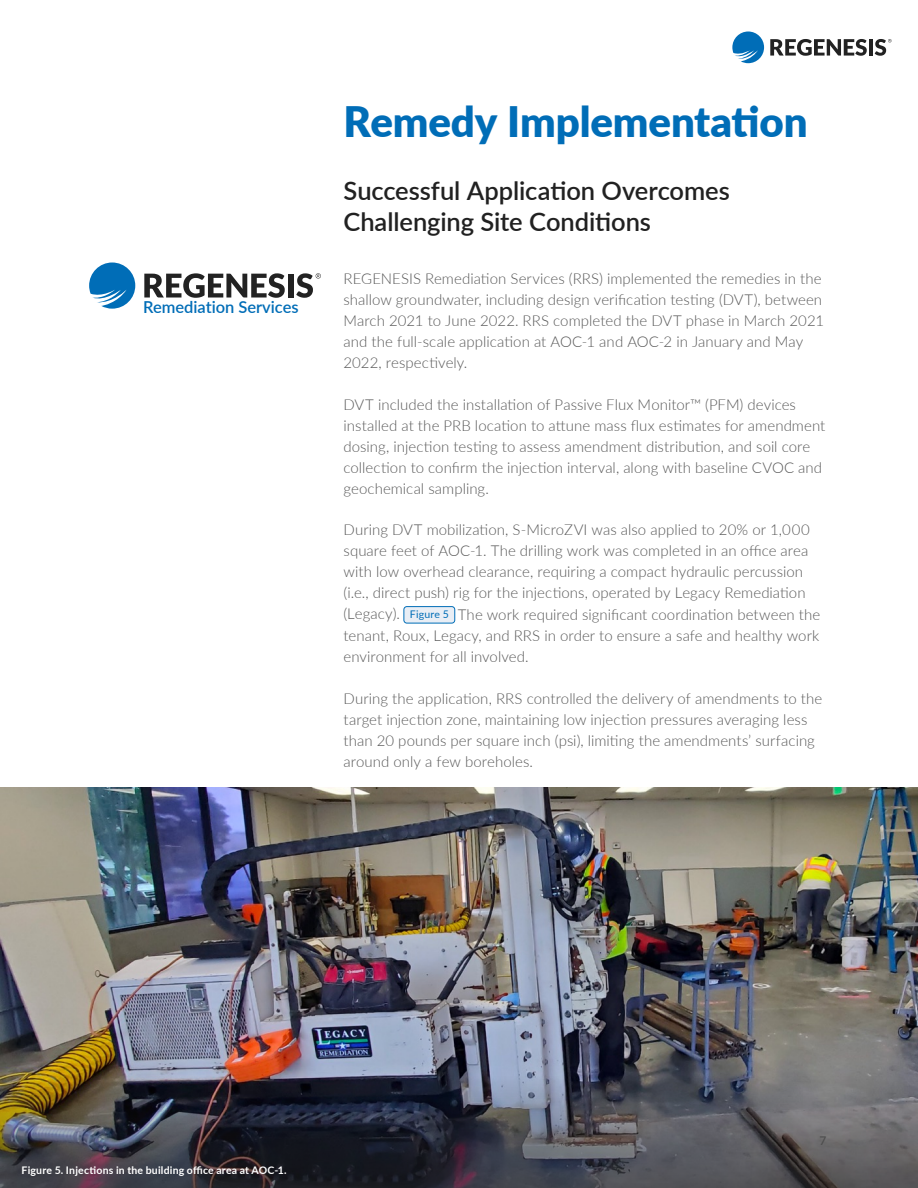
<style>
.page{position:relative;width:918px;height:1188px;background:#fff}
.page>*{position:absolute;margin:0;border:0;box-sizing:border-box;transform-origin:0 0}
.t1{font:900 42px "Lato";letter-spacing:-.005em;color:#006db7}
.t2{font:600 25.5px/31.5px "Lato";color:#212121}
.t3{font:600 16.5px "Lato";color:#006db7}
.t4{font:300 15px/21px "Lato";letter-spacing:.005em;color:#585858}
.t5{font:600 12px "Lato";color:#4e4e4e}
.t6{font:700 10.5px "Lato";letter-spacing:.02em;color:#fff}
.s1{font-weight:400;font-size:10.5px;color:#006db7}
</style>
<div class="page">
<img style="left:0;top:788px;width:918px;height:220px">
<div style="left:404px;top:607px;width:51px;height:16px;background:#e9eef5;border-radius:3px"></div>
<div style="left:404px;top:606px;width:51px;height:17px;border:1px solid #006db7;border-radius:3px"></div>
<img style="left:0;top:1008px;width:918px;height:180px">
<svg style="left:89px;top:263px;width:46px;height:46px"></svg>
<svg style="left:144px;top:273px;width:141px;height:25px"></svg>
<div style="left:288px;top:274px;width:6px;height:24px;background:#222"></div>
<svg style="left:296px;top:273px;width:25px;height:25px"></svg>
<svg style="left:732px;top:32px;width:32px;height:31px"></svg>
<svg style="left:770px;top:39px;width:97px;height:17px"></svg>
<hr style="left:869px;top:39px;width:4px;height:17px;background:#222">
<svg style="left:875px;top:39px;width:17px;height:17px"></svg>
<p class="t3" style="left:143px;top:295px;width:157px">Remediation Services</p>
<h1 class="t1" style="left:344px;top:90px;width:466px">Remedy Implementation</h1>
<h2 class="t2" style="left:344px;top:173px;width:388px">Successful Application Overcomes<br>Challenging Site Conditions</h2>
<p class="t4" style="left:344px;top:267px;width:482px">REGENESIS Remediation Services (RRS) implemented the remedies in the shallow groundwater, including design verification testing (DVT), between March 2021 to June 2022. RRS completed the DVT phase in March 2021 and the full‑scale application at AOC‑1 and AOC‑2 in January and May 2022, respectively.</p>
<p class="t4" style="left:344px;top:393px;width:483px">DVT included the installation of Passive Flux Monitor™ (PFM) devices installed at the PRB location to attune mass flux estimates for amendment dosing, injection testing to assess amendment distribution, and soil core collection to confirm the injection interval, along with baseline CVOC and geochemical sampling.</p>
<p class="t4" style="left:344px;top:519px;width:478px">During DVT mobilization, S‑MicroZVI was also applied to 20% or 1,000 square feet of AOC‑1. The drilling work was completed in an office area with low overhead clearance, requiring a compact hydraulic percussion (i.e., direct push) rig for the injections, operated by Legacy Remediation (Legacy). <span class="s1">Figure 5</span> The work required significant coordination between the tenant, Roux, Legacy, and RRS in order to ensure a safe and healthy work environment for all involved.</p>
<p class="t4" style="left:344px;top:687px;width:480px">During the application, RRS controlled the delivery of amendments to the target injection zone, maintaining low injection pressures averaging less than 20 pounds per square inch (psi), limiting the amendments’ surfacing around only a few boreholes.</p>
<p class="t6" style="left:22px;top:1162px;width:267px">Figure 5. Injections in the building office area at AOC-1.</p>
<p class="t5" style="left:820px;top:1131px;width:8px">7</p>
</div>
